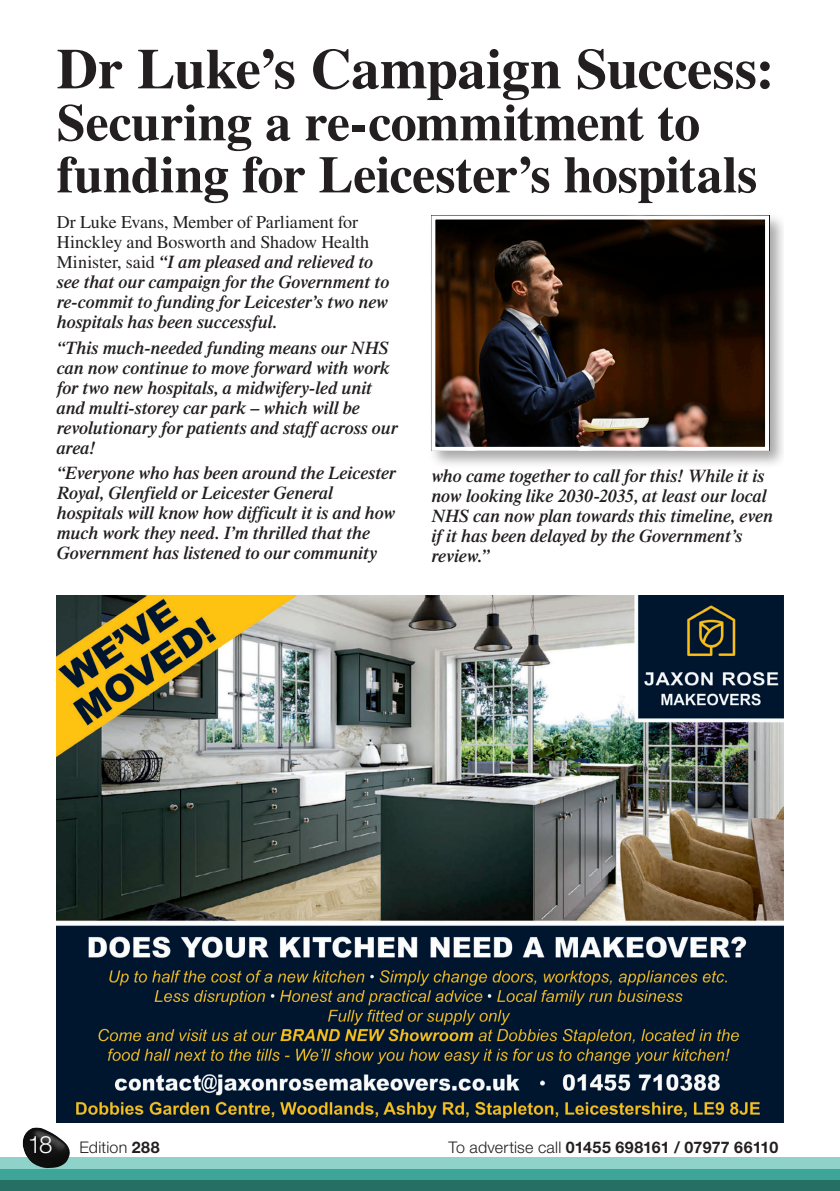
<style>
.page{position:relative;width:840px;height:1191px;background:#fff}
.page>*{position:absolute;margin:0;border:0;box-sizing:border-box;transform-origin:0 0}
.t1{font:700 57px "Times LT Std";letter-spacing:-.01em;color:#231f20}
.t2{font:700 52px/52px "Times LT Std";letter-spacing:-.01em;color:#231f20}
.t3{font:italic 600 18px/20px "Times LT Std";letter-spacing:-.005em;color:#231f20}
.t4{font:700 16px "Helvetica Neue LT Std";letter-spacing:.005em;color:#231f20}
.t5{font:300 16px "Helvetica Neue LT Std";letter-spacing:.015em;color:#231f20}
.s1{font-weight:400;font-style:normal}
.s2{font-size:24px;color:#fff}
.s3{font-weight:700}
.s4{font-weight:300}
</style>
<div class="page">
<div style="left:0;top:1179px;width:839px;height:12px;background:#256f64"></div>
<div style="left:0;top:1168px;width:839px;height:11px;background:#3da698"></div>
<div style="left:0;top:1157px;width:839px;height:11px;background:#8ed2c9"></div>
<img style="left:23px;top:1127px;width:47px;height:41px">
<div style="left:428px;top:212px;width:354px;height:257px;background:#231f20;opacity:.4"></div>
<img style="left:436px;top:220px;width:327px;height:226px">
<div style="left:431px;top:215px;width:337px;height:236px;border:4px solid #fff"></div>
<img style="left:57px;top:595px;width:725px;height:528px">
<p class="t1" style="left:57px;top:35px;width:718px">Dr Luke’s Campaign Success:</p>
<p class="t2" style="left:57px;top:96px;width:701px">Securing a re-commitment to funding for Leicester’s hospitals</p>
<p class="t3" style="left:57px;top:211px;width:334px"><span class="s1">Dr Luke Evans, Member of Parliament for Hinckley and Bosworth and Shadow Health Minister, said</span> “I am pleased and relieved to see that our campaign for the Government to re-commit to funding for Leicester’s two new hospitals has been successful.</p>
<p class="t3" style="left:57px;top:337px;width:342px">“This much-needed funding means our NHS can now continue to move forward with work for two new hospitals, a midwifery-led unit and multi-storey car park – which will be revolutionary for patients and staff across our area!</p>
<p class="t3" style="left:57px;top:463px;width:340px">“Everyone who has been around the Leicester Royal, Glenfield or Leicester General hospitals will know how difficult it is and how much work they need. I’m thrilled that the Government has listened to our community</p>
<p class="t3" style="left:431px;top:465px;width:343px">who came together to call for this! While it is now looking like 2030-2035, at least our local NHS can now plan towards this timeline, even if it has been delayed by the Government’s review.”</p>
<p class="t5" style="left:28px;top:1137px;width:133px"><span class="s2">18</span> Edition <span class="s3">288</span></p>
<p class="t4" style="left:448px;top:1137px;width:331px"><span class="s4">To advertise call</span> 01455 698161 / 07977 66110</p>
</div>
